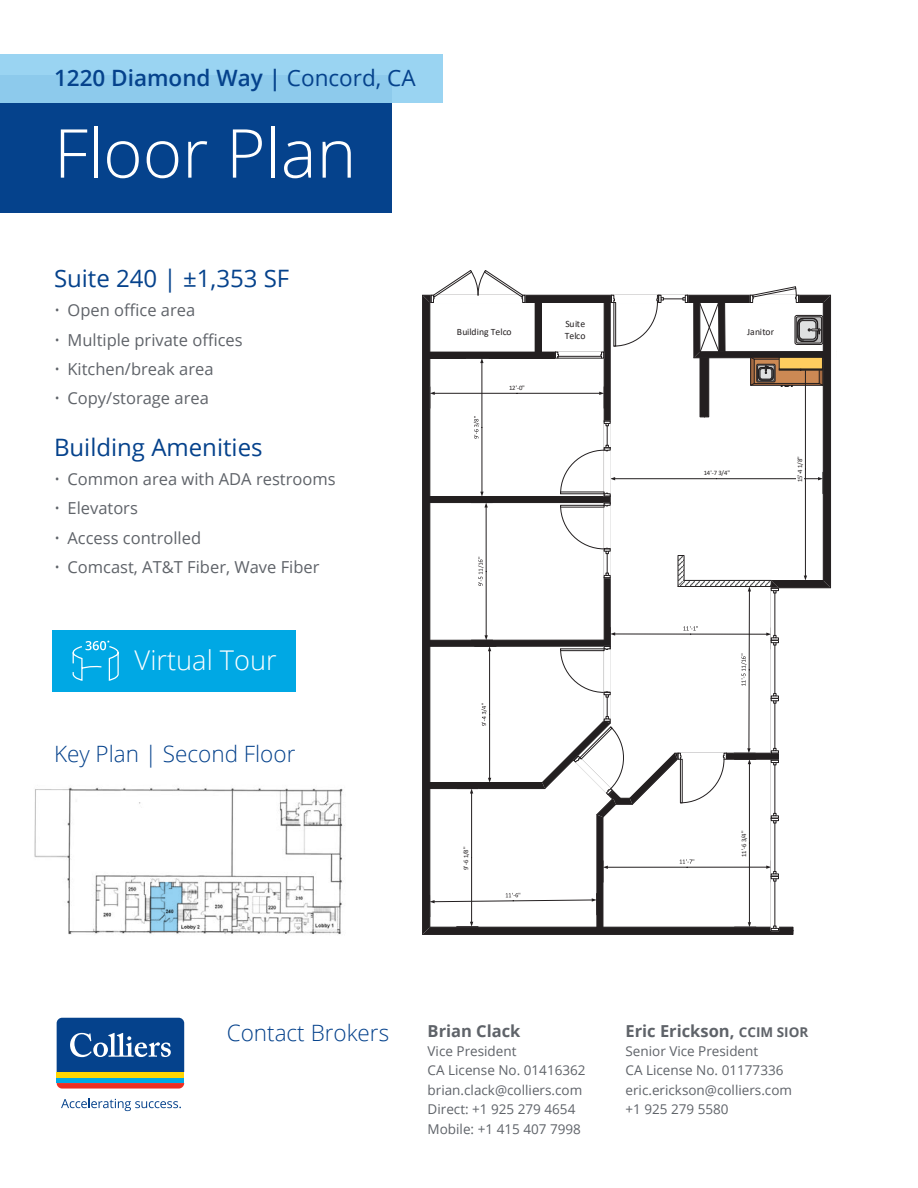
<style>
.page{position:relative;width:918px;height:1188px;background:#fff}
.page>*{position:absolute;margin:0;border:0;box-sizing:border-box;transform-origin:0 0}
.t1{font:300 67.5px "Open Sans";color:#fff}
.t2{font:300 27.15px "Open Sans";color:#fff}
.t3{font:24px "Open Sans";color:#05428c}
.t4{font:300 22.5px "Open Sans";color:#05428c}
.t5{font:600 22.5px "Open Sans";color:#05428c}
.t6{font:16.5px "Open Sans";color:#5f6369}
.t7{font:700 16.5px "Open Sans";color:#5f6369}
.t8{font:13.5px/19.5px "Open Sans";color:#5f6369}
.t9{font:9.75px/11.6px "Calibri";letter-spacing:.01em;color:#231f20}
.t10{font:6.75px "Calibri";color:#231f20}
.t11{font:6.6px "Calibri";color:#231f20}
.s1{font-weight:400}
.s2{font-weight:300}
.s3{font-size:13.5px}
</style>
<div class="page">
<img style="left:34px;top:787px;width:309px;height:148px">
<svg style="left:422px;top:270px;width:409px;height:665px"></svg>
<svg style="left:150px;top:882px;width:32px;height:49px;background:#90bfd8"></svg>
<div style="left:0;top:75px;width:391px;height:138px;background:#05428c"></div>
<div style="left:0;top:54px;width:443px;height:48px;background:linear-gradient(to right,#91cdee,#96d1f0)"></div>
<div style="left:52px;top:630px;width:243px;height:61px;background:#00a8e4"></div>
<svg style="left:72px;top:640px;width:47px;height:41px"></svg>
<svg style="left:55px;top:1016px;width:131px;height:75px"></svg>
<div style="left:57px;top:1078px;width:127px;height:5px;background:#00a8e4"></div>
<div style="left:57px;top:1072px;width:127px;height:6px;background:#fed503"></div>
<svg style="left:57px;top:1083px;width:127px;height:6px"></svg>
<svg style="left:57px;top:1018px;width:127px;height:54px;background:#205698"></svg>
<svg style="left:61px;top:1098px;width:120px;height:13px"></svg>
<h3 class="t5" style="left:54px;top:63px;width:363px">1220 Diamond Way | <span class="s1">Concord, CA</span></h3>
<h1 class="t1" style="left:54px;top:107px;width:304px">Floor Plan</h1>
<h3 class="t3" style="left:54px;top:262px;width:237px">Suite 240 | ±1,353 SF</h3>
<p class="t6" style="left:54px;top:299px;width:143px"><span class="s2">•</span> Open office area</p>
<p class="t6" style="left:54px;top:328px;width:190px"><span class="s2">•</span> Multiple private offices</p>
<p class="t6" style="left:54px;top:358px;width:161px"><span class="s2">•</span> Kitchen/break area</p>
<p class="t6" style="left:54px;top:387px;width:156px"><span class="s2">•</span> Copy/storage area</p>
<h3 class="t3" style="left:54px;top:431px;width:210px">Building Amenities</h3>
<p class="t6" style="left:54px;top:468px;width:283px"><span class="s2">•</span> Common area with ADA restrooms</p>
<p class="t6" style="left:54px;top:497px;width:85px"><span class="s2">•</span> Elevators</p>
<p class="t6" style="left:54px;top:526px;width:149px"><span class="s2">•</span> Access controlled</p>
<p class="t6" style="left:54px;top:556px;width:267px"><span class="s2">•</span> Comcast, AT&amp;T Fiber, Wave Fiber</p>
<h2 class="t2" style="left:135px;top:642px;width:144px">Virtual Tour</h2>
<h3 class="t4" style="left:54px;top:738px;width:243px">Key Plan | Second Floor</h3>
<p class="t9" style="left:565px;top:318px;width:22px">Suite<br>Telco</p>
<p class="t9" style="left:457px;top:325px;width:56px">Building Telco</p>
<p class="t9" style="left:747px;top:325px;width:28px">Janitor</p>
<p class="t11" style="left:509px;top:383px;width:17px">12'-0"</p>
<p class="t11" style="left:704px;top:469px;width:28px">14'-7 3/4"</p>
<p class="t10" style="left:795px;top:482px;width:28px;rotate:-90deg">15'-4 1/8"</p>
<p class="t11" style="left:461px;top:870px;width:25px;rotate:-90deg">9'-6 1/8"</p>
<p class="t11" style="left:739px;top:857px;width:28px;rotate:-90deg">11'-6 3/4"</p>
<h3 class="t4" style="left:227px;top:1017px;width:164px">Contact Brokers</h3>
<p class="t7" style="left:428px;top:1019px;width:94px">Brian Clack</p>
<p class="t8" style="left:428px;top:1041px;width:160px">Vice President<br>CA License No. 01416362 brian.clack@colliers.com<br>Direct: +1 925 279 4654<br>Mobile: +1 415 407 7998</p>
<p class="t7" style="left:626px;top:1019px;width:184px">Eric Erickson, <span class="s3">CCIM SIOR</span></p>
<p class="t8" style="left:626px;top:1041px;width:168px">Senior Vice President<br>CA License No. 01177336 eric.erickson@colliers.com +1 925 279 5580</p>
</div>
